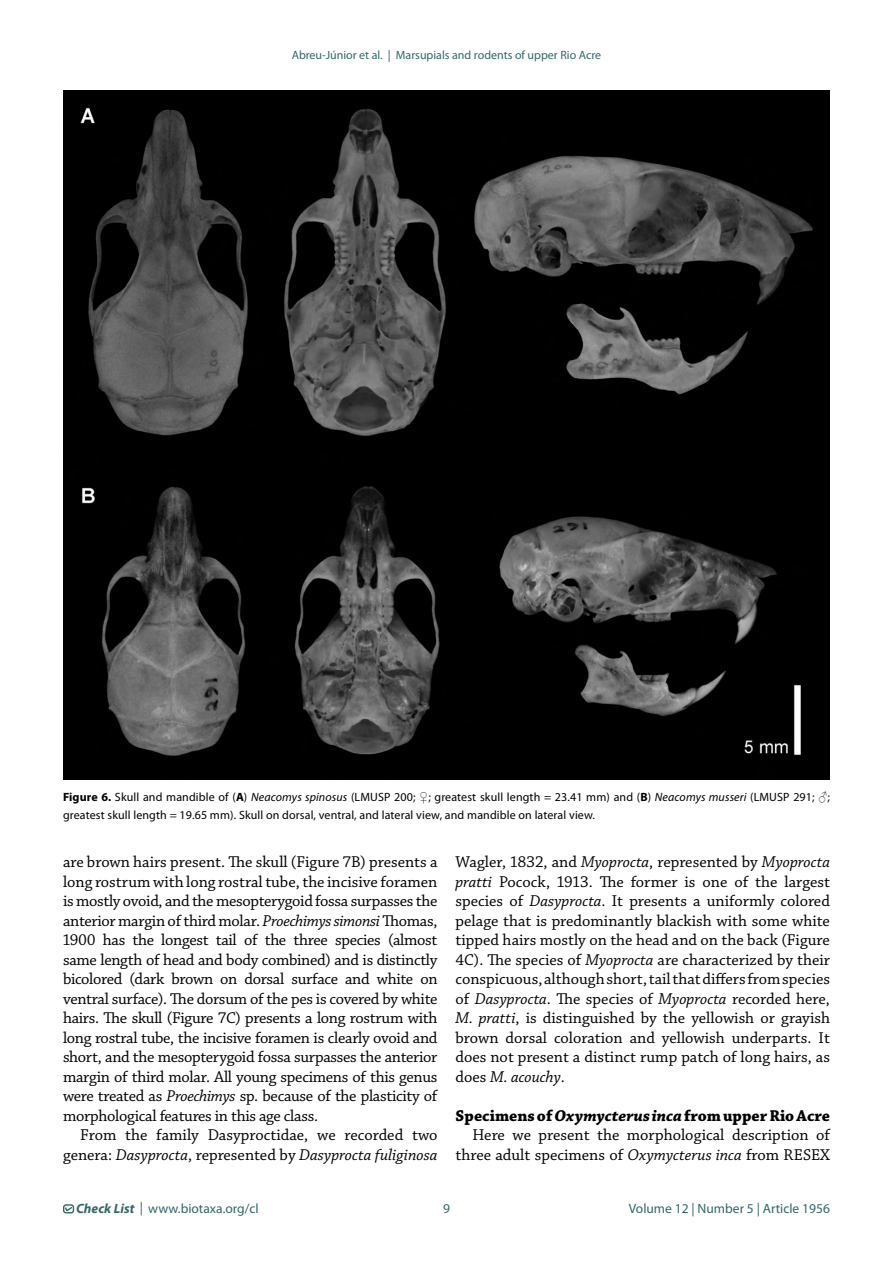
<style>
.page{position:relative;width:893px;height:1263px;background:#fff}
.page>*{position:absolute;margin:0;border:0;box-sizing:border-box;transform-origin:0 0}
.t1{font:16.5px/19.5px "Chaparral Pro";color:#000;text-align:justify}
.t2{font:13.5px "Myriad Pro";color:#336769}
.t3{font:12px/18px "Myriad Pro";letter-spacing:.01em;color:#000}
.t4{font:12px "Myriad Pro";color:#336769}
.s1{font-weight:700}
.s2{font-style:italic}
.s3{font-family:"Times New Roman"}
.s4{font-weight:700;font-style:italic}
</style>
<div class="page">
<div style="left:63px;top:1204px;width:11px;height:9px;border:1px solid #336767;border-radius:2px"></div>
<svg style="left:64px;top:1206px;width:9px;height:6px"></svg>
<img style="left:63px;top:90px;width:767px;height:689px">
<p class="t4" style="left:292px;top:47px;width:311px">Abreu-Júnior et al. | Marsupials and rodents of upper Rio Acre</p>
<p class="t3" style="left:63px;top:788px;width:768px"><span class="s1">Figure 6.</span> Skull and mandible of (<span class="s1">A</span>) <span class="s2">Neacomys spinosus</span> (LMUSP 200; <span class="s3">♀</span>; greatest skull length = 23.41 mm) and (<span class="s1">B</span>) <span class="s2">Neacomys musseri</span> (LMUSP 291; <span class="s3">♂</span>; greatest skull length = 19.65 mm). Skull on dorsal, ventral, and lateral view, and mandible on lateral view.</p>
<p class="t1" style="left:63px;top:853px;width:376px">are brown hairs present. The skull (Figure 7B) presents a long rostrum with long rostral tube, the incisive foramen is mostly ovoid, and the mesopterygoid fossa surpasses the anterior margin of third molar. <span class="s2">Proechimys simonsi</span> Thomas, 1900 has the longest tail of the three species (almost same length of head and body combined) and is distinctly bicolored (dark brown on dorsal surface and white on ventral surface). The dorsum of the pes is covered by white hairs. The skull (Figure 7C) presents a long rostrum with long rostral tube, the incisive foramen is clearly ovoid and short, and the mesopterygoid fossa surpasses the anterior margin of third molar. All young specimens of this genus were treated as <span class="s2">Proechimys</span> sp. because of the plasticity of morphological features in this age class.</p>
<p class="t1" style="left:63px;top:1126px;width:376px;text-align:right">From the family Dasyproctidae, we recorded two genera: <span class="s2">Dasyprocta</span>, represented by <span class="s2">Dasyprocta fuliginosa</span></p>
<p class="t1" style="left:455px;top:853px;width:376px">Wagler, 1832, and <span class="s2">Myoprocta</span>, represented by <span class="s2">Myoprocta pratti</span> Pocock, 1913. The former is one of the largest species of <span class="s2">Dasyprocta</span>. It presents a uniformly colored pelage that is predominantly blackish with some white tipped hairs mostly on the head and on the back (Figure 4C). The species of <span class="s2">Myoprocta</span> are characterized by their conspicuous, although short, tail that differs from species of <span class="s2">Dasyprocta</span>. The species of <span class="s2">Myoprocta</span> recorded here, <span class="s2">M. pratti</span>, is distinguished by the yellowish or grayish brown dorsal coloration and yellowish underparts. It does not present a distinct rump patch of long hairs, as does <span class="s2">M. acouchy</span>.</p>
<p class="t1" style="left:455px;top:1106px;width:376px;text-align:right"><span class="s1">Specimens of</span> <span class="s4">Oxymycterus inca</span> <span class="s1">from upper Rio Acre<br></span>Here we present the morphological description of three adult specimens of <span class="s2">Oxymycterus inca</span> from RESEX</p>
<p class="t2" style="left:76px;top:1200px;width:184px"><span class="s4">Check List</span> | www.biotaxa.org/cl</p>
<p class="t2" style="left:443px;top:1200px;width:8px">9</p>
<p class="t2" style="left:629px;top:1200px;width:203px">Volume 12 | Number 5 | Article 1956</p>
</div>
